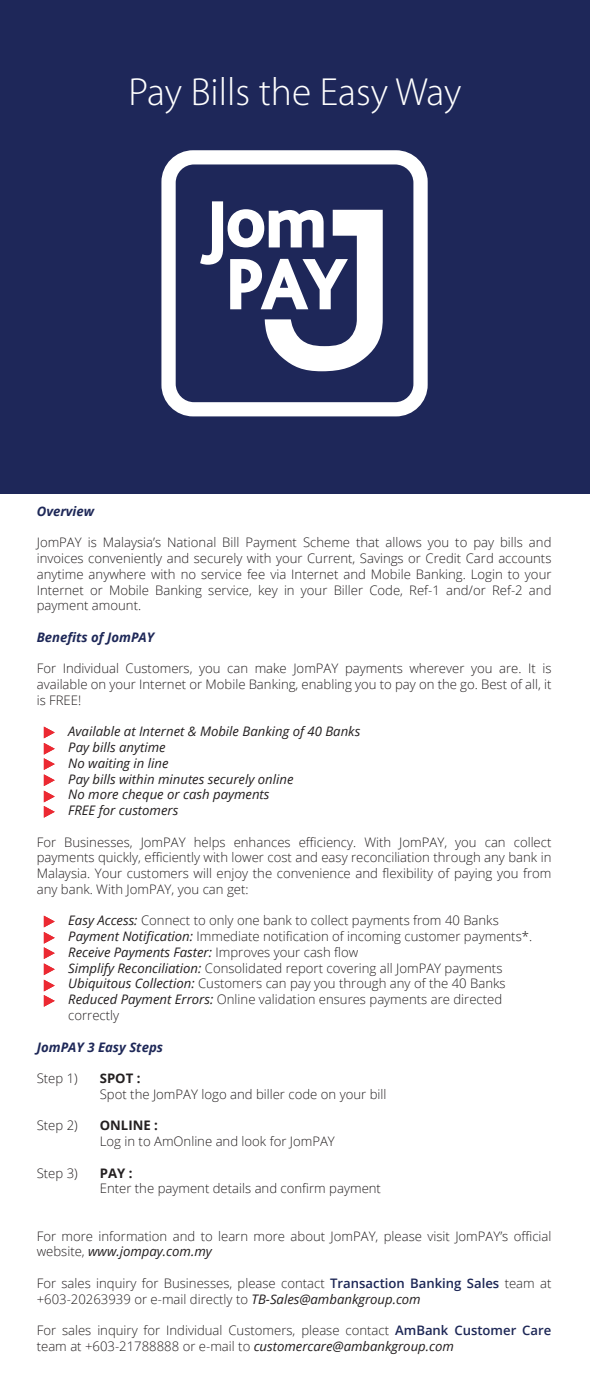
<style>
.page{position:relative;width:590px;height:1389px;background:#fff}
.page>*{position:absolute;margin:0;border:0;box-sizing:border-box;transform-origin:0 0}
.t1{font:300 39.38px "Myriad Pro";color:#fff}
.t2{font:300 13.12px/15.8px "Open Sans";color:#231f20}
.t3{font:italic 13.12px/15.8px "Open Sans";color:#231f20}
.t4{font:italic 700 13.12px "Open Sans";color:#1e2858}
.t5{font:700 13.12px "Open Sans";color:#231f20}
.s1{font-weight:400;font-style:italic}
.s2{font-weight:600;color:#1d2756}
</style>
<div class="page">
<div style="left:0;top:0;width:590px;height:493px;background:#1e2759"></div>
<div style="left:161px;top:150px;width:266px;height:266px;background:#fff;border-radius:32px"></div>
<div style="left:176px;top:164px;width:237px;height:238px;background:#1e2759;border-radius:18px"></div>
<svg style="left:200px;top:201px;width:183px;height:170px"></svg>
<svg style="left:44px;top:726px;width:11px;height:91px"></svg>
<svg style="left:44px;top:915px;width:11px;height:91px"></svg>
<h1 class="t1" style="left:128px;top:71px;width:334px">Pay Bills the Easy Way</h1>
<p class="t4" style="left:37px;top:502px;width:59px">Overview</p>
<p class="t2" style="left:37px;top:534px;width:516px;text-align:justify">JomPAY is Malaysia’s National Bill Payment Scheme that allows you to pay bills and invoices conveniently and securely with your Current, Savings or Credit Card accounts anytime anywhere with no service fee via Internet and Mobile Banking. Login to your Internet or Mobile Banking service, key in your Biller Code, Ref-1 and/or Ref-2 and payment amount.</p>
<p class="t4" style="left:37px;top:628px;width:119px">Benefits of JomPAY</p>
<p class="t2" style="left:37px;top:660px;width:516px;text-align:justify">For Individual Customers, you can make JomPAY payments wherever you are. It is available on your Internet or Mobile Banking, enabling you to pay on the go. Best of all, it is FREE!</p>
<p class="t3" style="left:68px;top:723px;width:293px">Available at Internet &amp; Mobile Banking of 40 Banks<br>Pay bills anytime<br>No waiting in line<br>Pay bills within minutes securely online<br>No more cheque or cash payments<br>FREE for customers</p>
<p class="t2" style="left:37px;top:833px;width:516px;text-align:justify">For Businesses, JomPAY helps enhances efficiency. With JomPAY, you can collect payments quickly, efficiently with lower cost and easy reconciliation through any bank in Malaysia. Your customers will enjoy the convenience and flexibility of paying you from any bank. With JomPAY, you can get:</p>
<p class="t2" style="left:68px;top:912px;width:465px"><span class="s1">Easy Access:</span> Connect to only one bank to collect payments from 40 Banks <span class="s1">Payment Notification:</span> Immediate notification of incoming customer payments*.<br><span class="s1">Receive Payments Faster:</span> Improves your cash flow<br><span class="s1">Simplify Reconciliation:</span> Consolidated report covering all JomPAY payments <span class="s1">Ubiquitous Collection:</span> Customers can pay you through any of the 40 Banks <span class="s1">Reduced Payment Errors:</span> Online validation ensures payments are directed correctly</p>
<p class="t4" style="left:37px;top:1037px;width:128px">JomPAY 3 Easy Steps</p>
<p class="t2" style="left:37px;top:1070px;width:43px">Step 1)</p>
<p class="t5" style="left:100px;top:1069px;width:42px">SPOT :</p>
<p class="t2" style="left:100px;top:1085px;width:288px">Spot the JomPAY logo and biller code on your bill</p>
<p class="t2" style="left:37px;top:1117px;width:43px">Step 2)</p>
<p class="t5" style="left:100px;top:1116px;width:60px">ONLINE :</p>
<p class="t2" style="left:100px;top:1133px;width:237px">Log in to AmOnline and look for JomPAY</p>
<p class="t2" style="left:37px;top:1164px;width:43px">Step 3)</p>
<p class="t5" style="left:100px;top:1163px;width:34px">PAY :</p>
<p class="t2" style="left:100px;top:1180px;width:283px">Enter the payment details and confirm payment</p>
<p class="t2" style="left:37px;top:1227px;width:516px">For more information and to learn more about JomPAY, please visit JomPAY’s official website, <span class="s1">www.jompay.com.my</span></p>
<p class="t2" style="left:37px;top:1274px;width:516px">For sales inquiry for Businesses, please contact <span class="s2">Transaction Banking Sales</span> team at +603-20263939 or e-mail directly to <span class="s1">TB-Sales@ambankgroup.com</span></p>
<p class="t2" style="left:37px;top:1322px;width:516px">For sales inquiry for Individual Customers, please contact <span class="s2">AmBank Customer Care </span>team at +603-21788888 or e-mail to <span class="s1">customercare@ambankgroup.com</span></p>
</div>
